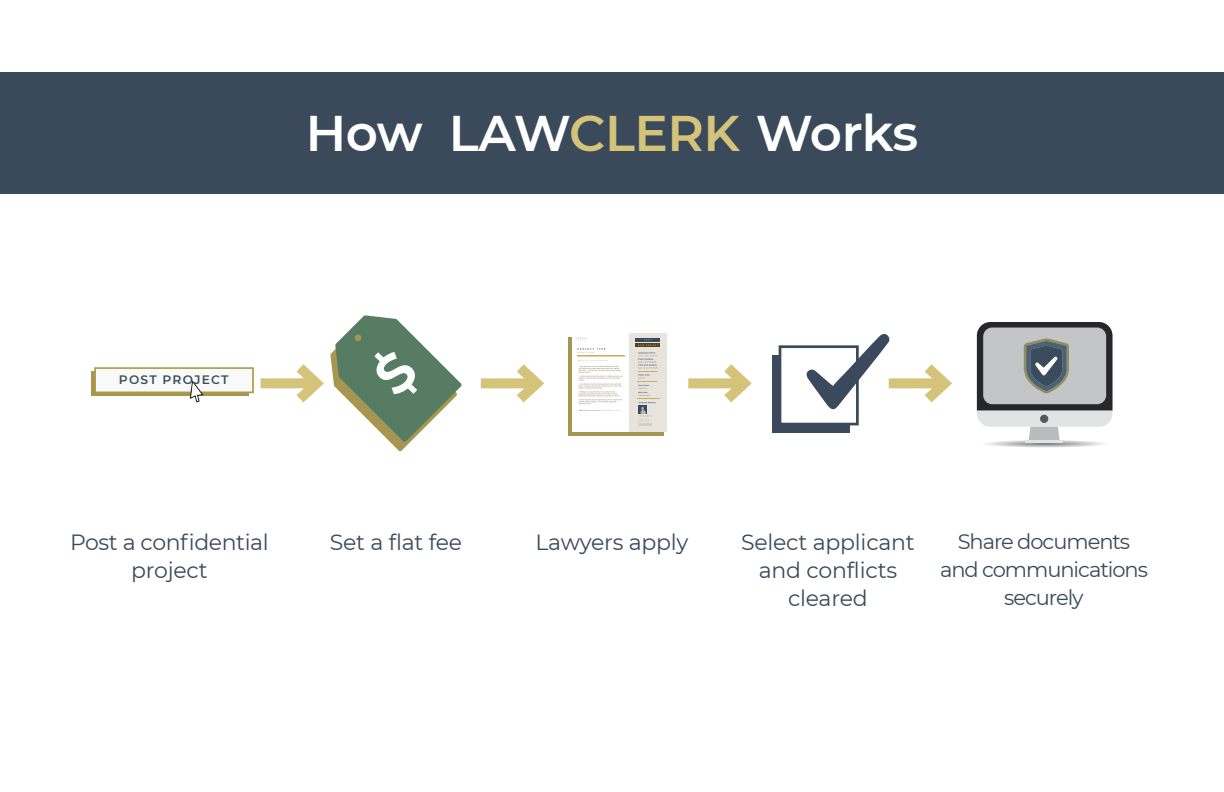
<style>
.page{position:relative;width:1224px;height:792px;background:#fff}
.page>*{position:absolute;margin:0;border:0;box-sizing:border-box;transform-origin:0 0}
.t1{font:600 50px "Montserrat";letter-spacing:-.01em;color:#fff}
.t2{font:22px/28px "Montserrat";letter-spacing:-.01em;color:#3a4a5b;text-align:center}
.t3{font:21px/28px "Montserrat";letter-spacing:-.05em;color:#3a4a5b;text-align:center}
.t4{font:600 12.2px "Montserrat";letter-spacing:.095em;color:#3a4c5b}
.s1{color:#d5c37a}
</style>
<div class="page">
<div style="left:0;top:72px;width:1224px;height:121px;background:#3a4a5b"></div>
<div style="left:977px;top:322px;width:136px;height:105px;background:#e2e4e4;border-radius:13px"></div>
<div style="left:1040px;top:415px;width:8px;height:8px;background:#555759;border-radius:50%"></div>
<svg style="left:986px;top:427px;width:118px;height:21px"></svg>
<hr style="left:1025px;top:441px;width:38px;height:2px;background:#e2e4e4">
<svg style="left:977px;top:322px;width:136px;height:88px;background:#929596"></svg>
<div style="left:481px;top:378px;width:56px;height:10px;background:#d5c37a"></div>
<svg style="left:506px;top:364px;width:38px;height:39px"></svg>
<div style="left:261px;top:378px;width:56px;height:10px;background:#d5c37a"></div>
<div style="left:688px;top:378px;width:56px;height:10px;background:#d5c37a"></div>
<svg style="left:714px;top:364px;width:38px;height:39px"></svg>
<div style="left:889px;top:378px;width:56px;height:10px;background:#d5c37a"></div>
<svg style="left:914px;top:364px;width:38px;height:39px"></svg>
<svg style="left:286px;top:315px;width:176px;height:137px"></svg>
<div style="left:91px;top:372px;width:158px;height:24px;background:#a59650"></div>
<div style="left:95px;top:368px;width:158px;height:24px;background:#f8fafa"></div>
<div style="left:94px;top:367px;width:160px;height:26px;border:2px solid #af9a44"></div>
<svg style="left:190px;top:381px;width:13px;height:21px"></svg>
<div style="left:568px;top:337px;width:96px;height:98px;background:#a59650"></div>
<svg style="left:572px;top:334px;width:58px;height:98px;background:#faf9f7"></svg>
<div style="left:630px;top:334px;width:37px;height:98px;background:#e8e3dd"></div>
<svg style="left:638px;top:352px;width:18px;height:14px"></svg>
<svg style="left:577px;top:352px;width:17px;height:1px"></svg>
<img style="left:578px;top:360px;width:30px;height:1px">
<img style="left:579px;top:410px;width:41px;height:1px">
<img style="left:580px;top:366px;width:38px;height:1px">
<img style="left:580px;top:383px;width:41px;height:2px">
<img style="left:579px;top:399px;width:40px;height:1px">
<img style="left:577px;top:356px;width:48px;height:1px">
<img style="left:577px;top:348px;width:28px;height:2px">
<svg style="left:577px;top:337px;width:10px;height:4px"></svg>
<img style="left:636px;top:338px;width:24px;height:3px">
<img style="left:636px;top:344px;width:24px;height:3px">
<svg style="left:638px;top:339px;width:20px;height:7px"></svg>
<svg style="left:637px;top:374px;width:23px;height:52px"></svg>
<div style="left:772px;top:355px;width:78px;height:78px;background:#3a4a5c"></div>
<div style="left:779px;top:345px;width:80px;height:80px;background:#fff;border:3px solid #3a4a5c"></div>
<svg style="left:806px;top:334px;width:84px;height:76px"></svg>
<h1 class="t1" style="left:306px;top:98px;width:614px">How LAW<span class="s1">CLERK</span> Works</h1>
<p class="t4" style="left:119px;top:371px;width:111px">POST PROJECT</p>
<p class="t2" style="left:70px;top:527px;width:200px">Post a confidential project</p>
<p class="t2" style="left:330px;top:527px;width:134px">Set a flat fee</p>
<p class="t2" style="left:535px;top:527px;width:155px">Lawyers apply</p>
<p class="t2" style="left:741px;top:527px;width:175px">Select applicant and conflicts cleared</p>
<p class="t3" style="left:940px;top:527px;width:209px">Share documents and communications securely</p>
</div>
